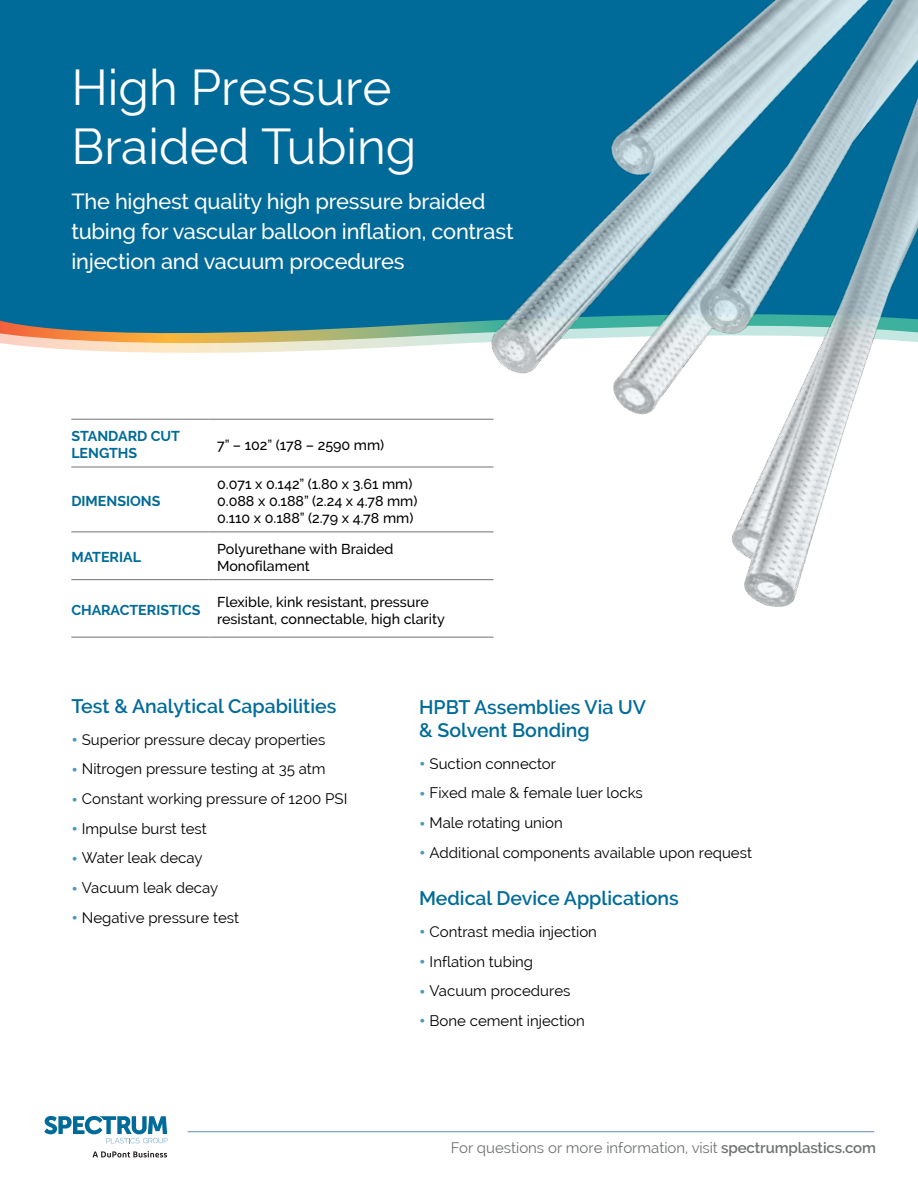
<style>
.page{position:relative;width:918px;height:1188px;background:#fff}
.page>*{position:absolute;margin:0;border:0;box-sizing:border-box;transform-origin:0 0}
.t1{font:49.5px/59.4px "Raleway";color:#fff}
.t2{font:500 21.75px/30px "Raleway";letter-spacing:-.01em;color:#fff}
.t3{font:600 19.5px/22.5px "Raleway";color:#006b99}
.t4{font:15px "Raleway";color:#000}
.t5{font:15px "Raleway";color:#707272}
.t6{font:500 14.25px/17.1px "Raleway";color:#000}
.t7{font:700 14.25px/17.1px "Raleway";color:#006b99}
.s1{font-weight:700;font-size:18px;color:#4d97b8}
.s2{font-weight:600}
</style>
<div class="page">
<div style="left:0;top:0;width:255px;height:304px;background:#006a98"></div>
<svg style="left:0;top:304px;width:255px;height:49px;background:#709293"></svg>
<hr style="left:188px;top:1131px;width:686px;height:1px;background:#5e8ab5">
<svg style="left:44px;top:1116px;width:124px;height:27px"></svg>
<svg style="left:93px;top:1151px;width:74px;height:6px"></svg>
<img style="left:255px;top:0;width:663px;height:637px">
<hr style="left:71px;top:419px;width:137px;height:1px;background:#707272">
<hr style="left:208px;top:419px;width:286px;height:1px;background:#707272">
<hr style="left:71px;top:467px;width:137px;height:1px;background:#707272">
<hr style="left:208px;top:467px;width:286px;height:1px;background:#707272">
<hr style="left:71px;top:532px;width:137px;height:1px;background:#707272">
<hr style="left:208px;top:532px;width:286px;height:1px;background:#707272">
<hr style="left:71px;top:579px;width:137px;height:1px;background:#707272">
<hr style="left:208px;top:579px;width:286px;height:1px;background:#707272">
<hr style="left:71px;top:637px;width:137px;height:1px;background:#707272">
<hr style="left:208px;top:637px;width:286px;height:1px;background:#707272">
<h1 class="t1" style="left:71px;top:58px;width:347px">High Pressure<br>Braided Tubing</h1>
<h2 class="t2" style="left:71px;top:186px;width:444px">The highest quality high pressure braided tubing for vascular balloon inflation, contrast injection and vacuum procedures</h2>
<p class="t7" style="left:71px;top:428px;width:110px">STANDARD CUT<br>LENGTHS</p>
<p class="t6" style="left:217px;top:436px;width:169px">7” – 102” (178 – 2590 mm)</p>
<p class="t7" style="left:71px;top:493px;width:91px">DIMENSIONS</p>
<p class="t6" style="left:217px;top:475px;width:202px">0.071 x 0.142” (1.80 x 3.61 mm)<br>0.088 x 0.188” (2.24 x 4.78 mm)<br>0.110 x 0.188” (2.79 x 4.78 mm)</p>
<p class="t7" style="left:71px;top:549px;width:71px">MATERIAL</p>
<p class="t6" style="left:217px;top:540px;width:178px">Polyurethane with Braided<br>Monofilament</p>
<p class="t7" style="left:71px;top:602px;width:131px">CHARACTERISTICS</p>
<p class="t6" style="left:217px;top:593px;width:229px">Flexible, kink resistant, pressure resistant, connectable, high clarity</p>
<h3 class="t3" style="left:71px;top:695px;width:267px">Test &amp; Analytical Capabilities</h3>
<p class="t4" style="left:71px;top:731px;width:256px"><span class="s1">•</span> Superior pressure decay properties</p>
<p class="t4" style="left:71px;top:760px;width:256px"><span class="s1">•</span> Nitrogen pressure testing at 35 atm</p>
<p class="t4" style="left:71px;top:790px;width:278px"><span class="s1">•</span> Constant working pressure of 1200 PSI</p>
<p class="t4" style="left:71px;top:820px;width:137px"><span class="s1">•</span> Impulse burst test</p>
<p class="t4" style="left:71px;top:849px;width:133px"><span class="s1">•</span> Water leak decay</p>
<p class="t4" style="left:71px;top:879px;width:148px"><span class="s1">•</span> Vacuum leak decay</p>
<p class="t4" style="left:71px;top:909px;width:169px"><span class="s1">•</span> Negative pressure test</p>
<h3 class="t3" style="left:419px;top:696px;width:229px">HPBT Assemblies Via UV &amp; Solvent Bonding</h3>
<p class="t4" style="left:419px;top:755px;width:138px"><span class="s1">•</span> Suction connector</p>
<p class="t4" style="left:419px;top:784px;width:225px"><span class="s1">•</span> Fixed male &amp; female luer locks</p>
<p class="t4" style="left:419px;top:814px;width:145px"><span class="s1">•</span> Male rotating union</p>
<p class="t4" style="left:419px;top:844px;width:334px"><span class="s1">•</span> Additional components available upon request</p>
<h3 class="t3" style="left:419px;top:887px;width:261px">Medical Device Applications</h3>
<p class="t4" style="left:419px;top:923px;width:179px"><span class="s1">•</span> Contrast media injection</p>
<p class="t4" style="left:419px;top:953px;width:116px"><span class="s1">•</span> Inflation tubing</p>
<p class="t4" style="left:419px;top:982px;width:153px"><span class="s1">•</span> Vacuum procedures</p>
<p class="t4" style="left:419px;top:1012px;width:167px"><span class="s1">•</span> Bone cement injection</p>
<p class="t5" style="left:451px;top:1139px;width:427px">For questions or more information, visit <span class="s2">spectrumplastics.com</span></p>
</div>
